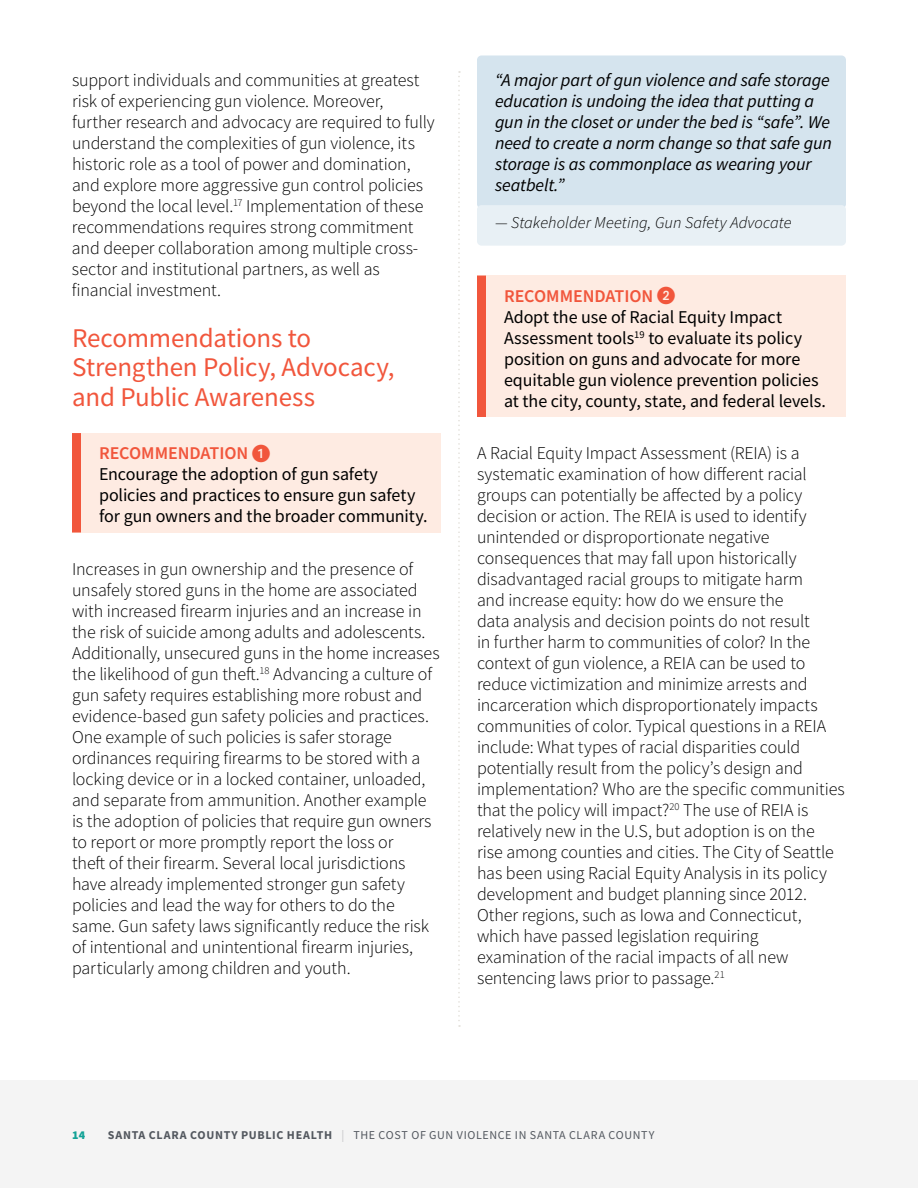
<style>
.page{position:relative;width:918px;height:1188px;background:#fff}
.page>*{position:absolute;margin:0;border:0;box-sizing:border-box;transform-origin:0 0}
.Heading_2_no_ToC{font:27px/30px "Source Sans Pro";letter-spacing:-.01em;color:#f1563c}
.Body_STD{font:300 18px/21px "Source Sans Pro";letter-spacing:-.01em;color:#000}
.Highlighted_Text{font:18px/21px "Source Sans Pro";letter-spacing:-.005em;color:#000}
.New_Quote{font:italic 18px/21px "Source Sans Pro";letter-spacing:-.01em;color:#000}
.New_Quotee{font:italic 300 16.5px "Source Sans Pro";letter-spacing:.005em;color:#000}
.t1{font:12px "Source Sans Pro";letter-spacing:.05em;color:#53585f}
.t2{font:900 12px "Source Sans Pro";color:#12a296}
.s1{font-weight:600;color:#f1563c}
.s2{font-family:"European Pi One";color:#f1563c}
.s3{font-weight:700}
.s4{color:#c4c3c6}
</style>
<div class="page">
<div style="left:0;top:1080px;width:918px;height:108px;background:#f4f4f4"></div>
<div style="left:72px;top:433px;width:369px;height:99px;background:#feebe2"></div>
<div style="left:72px;top:433px;width:9px;height:99px;background:#f1563c"></div>
<div style="left:477px;top:56px;width:369px;height:152px;background:#d5e4ee;border-radius:4px"></div>
<div style="left:477px;top:205px;width:369px;height:41px;background:#e8f0f5;border-radius:4px"></div>
<div style="left:477px;top:276px;width:369px;height:141px;background:#feebe2"></div>
<div style="left:477px;top:276px;width:9px;height:141px;background:#f1563c"></div>
<svg style="left:458px;top:71px;width:2px;height:956px"></svg>
<p class="Body_STD" style="left:72px;top:69px;width:364px">support individuals and communities at greatest risk of experiencing gun violence. Moreover, further research and advocacy are required to fully understand the complexities of gun violence, its historic role as a tool of power and domination, and explore more aggressive gun control policies beyond the local level.<sup>17</sup> Implementation of these recommendations requires strong commitment and deeper collaboration among multiple cross&shy;sector and institutional partners, as well as financial investment.</p>
<p class="Heading_2_no_ToC" style="left:72px;top:322px;width:324px">Recommendations to<br>Strengthen Policy, Advocacy, and Public Awareness</p>
<p class="Highlighted_Text" style="left:99px;top:442px;width:330px"><span class="s1">RECOMMENDATION</span> <span class="s2">1<br></span>Encourage the adoption of gun safety policies and practices to ensure gun safety for gun owners and the broader community.</p>
<p class="Body_STD" style="left:72px;top:558px;width:369px">Increases in gun ownership and the presence of unsafely stored guns in the home are associated with increased firearm injuries and an increase in the risk of suicide among adults and adolescents.<br>Additionally, unsecured guns in the home increases the likelihood of gun theft.<sup>18</sup> Advancing a culture of gun safety requires establishing more robust and evidence-based gun safety policies and practices.<br>One example of such policies is safer storage ordinances requiring firearms to be stored with a locking device or in a locked container, unloaded, and separate from ammunition. Another example is the adoption of policies that require gun owners to report or more promptly report the loss or<br>theft of their firearm. Several local jurisdictions have already implemented stronger gun safety policies and lead the way for others to do the same. Gun safety laws significantly reduce the risk of intentional and unintentional firearm injuries, particularly among children and youth.</p>
<p class="New_Quote" style="left:495px;top:69px;width:338px">“A major part of gun violence and safe storage education is undoing the idea that putting a gun in the closet or under the bed is “safe”. We need to create a norm change so that safe gun storage is as commonplace as wearing your seatbelt.”</p>
<p class="New_Quotee" style="left:495px;top:212px;width:298px">— Stakeholder Meeting, Gun Safety Advocate</p>
<p class="Highlighted_Text" style="left:504px;top:285px;width:324px"><span class="s1">RECOMMENDATION</span> <span class="s2">2<br></span>Adopt the use of Racial Equity Impact Assessment tools<sup>19</sup> to evaluate its policy position on guns and advocate for more equitable gun violence prevention policies at the city, county, state, and federal levels.</p>
<p class="Body_STD" style="left:477px;top:443px;width:369px">A Racial Equity Impact Assessment (REIA) is a systematic examination of how different racial groups can potentially be affected by a policy decision or action. The REIA is used to identify unintended or disproportionate negative consequences that may fall upon historically disadvantaged racial groups to mitigate harm<br>and increase equity: how do we ensure the<br>data analysis and decision points do not result<br>in further harm to communities of color? In the context of gun violence, a REIA can be used to reduce victimization and minimize arrests and incarceration which disproportionately impacts communities of color. Typical questions in a REIA include: What types of racial disparities could potentially result from the policy’s design and implementation? Who are the specific communities that the policy will impact?<sup>20</sup> The use of REIA is relatively new in the U.S, but adoption is on the rise among counties and cities. The City of Seattle has been using Racial Equity Analysis in its policy development and budget planning since 2012.<br>Other regions, such as Iowa and Connecticut, which have passed legislation requiring examination of the racial impacts of all new sentencing laws prior to passage.<sup>21</sup></p>
<p class="t2" style="left:72px;top:1126px;width:15px">14</p>
<p class="t1" style="left:108px;top:1127px;width:548px"><span class="s3">SANTA CLARA COUNTY PUBLIC HEALTH</span> <span class="s4">|</span> THE COST OF GUN VIOLENCE IN SANTA CLARA COUNTY</p>
</div>
